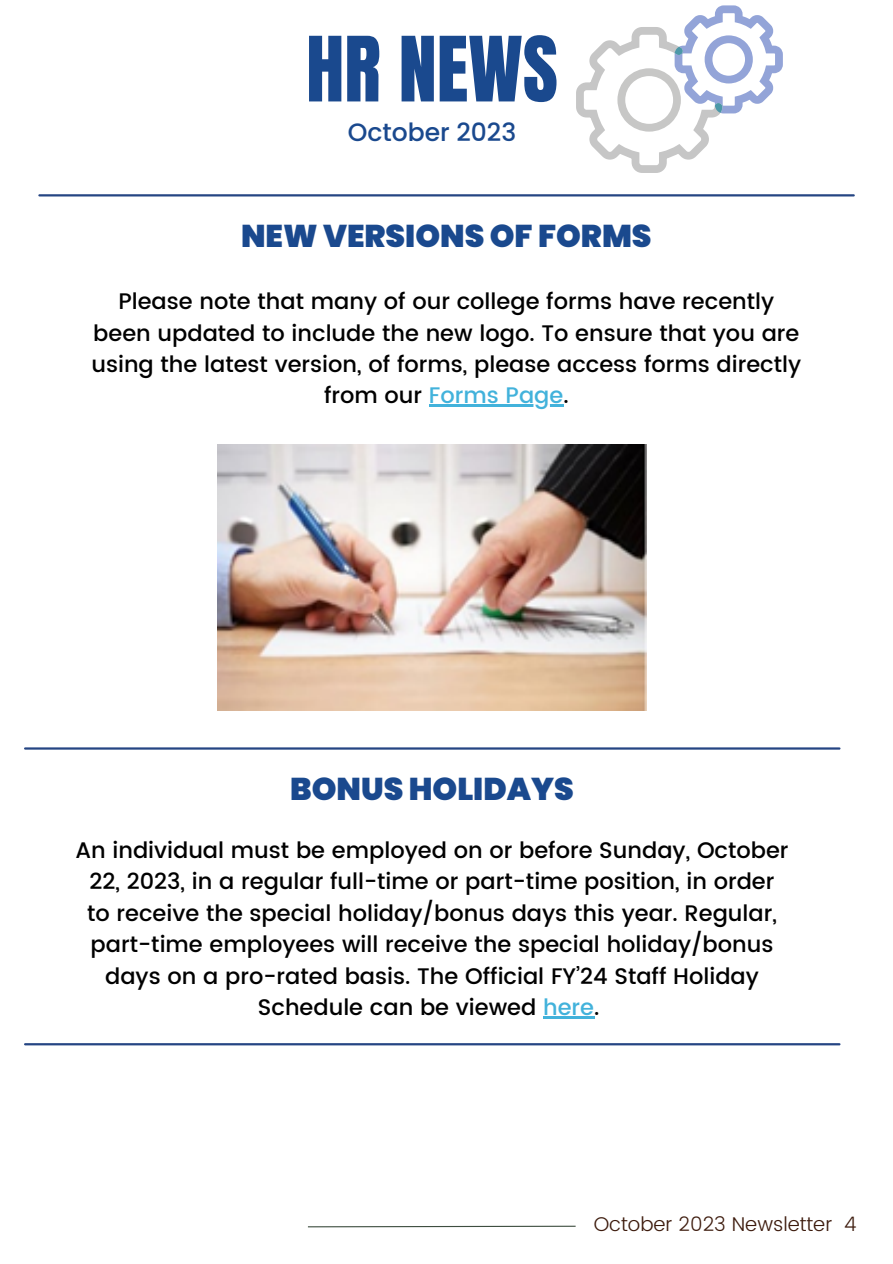
<style>
.page{position:relative;width:893px;height:1264px;background:#fff}
.page>*{position:absolute;margin:0;border:0;box-sizing:border-box;transform-origin:0 0}
.t1{font:76.5px "Anton";color:#1a498e}
.t2{font:900 31.5px "Poppins";color:#1a498e}
.t3{font:500 25.05px "Poppins";color:#1a498e}
.t4{font:500 22.5px/31.5px "Poppins";color:#000;text-align:center}
.t5{font:300 19.95px "Poppins";color:#3c1a0c}
.s1{color:#42b2db}
</style>
<div class="page">
<hr style="left:39px;top:194px;width:814px;height:2px;background:#254583">
<svg style="left:576px;top:5px;width:206px;height:168px"></svg>
<svg style="left:308px;top:1225px;width:268px;height:2px"></svg>
<hr style="left:25px;top:747px;width:814px;height:2px;background:#254583">
<img style="left:217px;top:444px;width:430px;height:266px">
<hr style="left:25px;top:1043px;width:814px;height:2px;background:#254583">
<hr style="left:429px;top:404px;width:134px;height:3px;background:#42b2db">
<hr style="left:543px;top:1016px;width:51px;height:2px;background:#42b2db">
<p class="t1" style="left:306px;top:14px;width:253px">HR NEWS</p>
<p class="t3" style="left:348px;top:115px;width:170px">October 2023</p>
<p class="t2" style="left:241px;top:214px;width:412px">NEW VERSIONS OF FORMS</p>
<p class="t4" style="left:91px;top:285px;width:711px">Please note that many of our college forms have recently been updated to include the new logo. To ensure that you are using the latest version, of forms, please access forms directly from our <span class="s1">Forms Page</span>.</p>
<p class="t2" style="left:290px;top:767px;width:285px">BONUS HOLIDAYS</p>
<p class="t4" style="left:75px;top:834px;width:714px">An individual must be employed on or before Sunday, October 22, 2023, in a regular full-time or part-time position, in order to receive the special holiday/bonus days this year. Regular, part-time employees will receive the special holiday/bonus days on a pro-rated basis. The Official FY’24 Staff Holiday Schedule can be viewed <span class="s1">here</span>.</p>
<p class="t5" style="left:593px;top:1212px;width:264px">October 2023 Newsletter 4</p>
</div>
